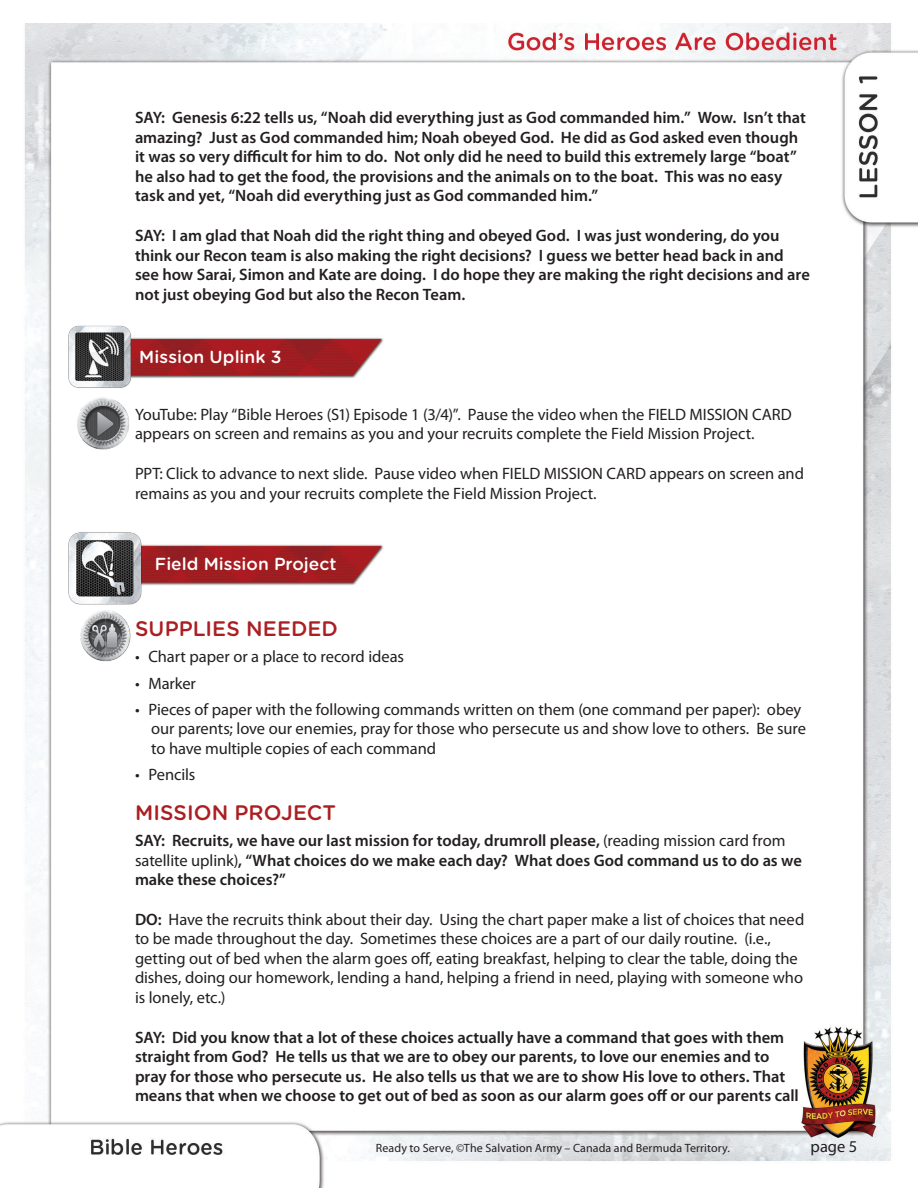
<style>
.page{position:relative;width:918px;height:1188px;background:#fff}
.page>*{position:absolute;margin:0;border:0;box-sizing:border-box;transform-origin:0 0}
.subheads{font:500 21px "Gotham Rounded";color:#ab1f22}
.bullets{font:500 21px "Gotham Rounded";letter-spacing:.005em;color:#ab1f22}
.HEADERS{font:500 17.4px "Gotham Rounded";color:#fff}
.basic{font:600 16.5px/19.5px "Myriad Pro";color:#231f20}
.basic-2{font:16.5px/19.5px "Myriad Pro";letter-spacing:-.005em;color:#231f20}
.t1{font:12px "Myriad Pro";letter-spacing:.01em;color:#231f20}
.s1{font-weight:400}
.s2{font-weight:600}
</style>
<div class="page">
<img style="left:0;top:23px;width:918px;height:1165px">
<img style="left:133px;top:334px;width:251px;height:45px">
<img style="left:68px;top:324px;width:65px;height:66px">
<img style="left:76px;top:396px;width:56px;height:56px">
<img style="left:145px;top:541px;width:239px;height:45px">
<img style="left:68px;top:529px;width:77px;height:78px">
<img style="left:78px;top:611px;width:55px;height:50px">
<p class="basic" style="left:135px;top:108px;width:672px">SAY: Genesis 6:22 tells us, “Noah did everything just as God commanded him.” Wow. Isn’t that amazing? Just as God commanded him; Noah obeyed God. He did as God asked even though it was so very difficult for him to do. Not only did he need to build this extremely large “boat” he also had to get the food, the provisions and the animals on to the boat. This was no easy task and yet, “Noah did everything just as God commanded him.”</p>
<p class="basic" style="left:135px;top:225px;width:677px">SAY: I am glad that Noah did the right thing and obeyed God. I was just wondering, do you think our Recon team is also making the right decisions? I guess we better head back in and see how Sarai, Simon and Kate are doing. I do hope they are making the right decisions and are not just obeying God but also the Recon Team.</p>
<p class="HEADERS" style="left:139px;top:344px;width:144px">Mission Uplink 3</p>
<p class="basic-2" style="left:135px;top:404px;width:658px">YouTube: Play “Bible Heroes (S1) Episode 1 (3/4)”. Pause the video when the FIELD MISSION CARD appears on screen and remains as you and your recruits complete the Field Mission Project.</p>
<p class="basic-2" style="left:135px;top:464px;width:671px">PPT: Click to advance to next slide. Pause video when FIELD MISSION CARD appears on screen and remains as you and your recruits complete the Field Mission Project.</p>
<p class="HEADERS" style="left:155px;top:552px;width:183px">Field Mission Project</p>
<p class="subheads" style="left:135px;top:614px;width:205px">SUPPLIES NEEDED</p>
<p class="basic-2" style="left:135px;top:647px;width:271px">• Chart paper or a place to record ideas</p>
<p class="basic-2" style="left:135px;top:673px;width:63px">• Marker</p>
<p class="basic-2" style="left:151px;top:699px;width:656px;text-indent:-16px">• Pieces of paper with the following commands written on them (one command per paper): obey our parents; love our enemies, pray for those who persecute us and show love to others. Be sure to have multiple copies of each command</p>
<p class="basic-2" style="left:135px;top:765px;width:62px">• Pencils</p>
<p class="bullets" style="left:135px;top:797px;width:203px">MISSION PROJECT</p>
<p class="basic" style="left:135px;top:830px;width:668px">SAY: Recruits, we have our last mission for today, drumroll please, <span class="s1">(reading mission card from satellite uplink)</span>, “What choices do we make each day? What does God command us to do as we make these choices?”</p>
<p class="basic-2" style="left:135px;top:909px;width:671px"><span class="s2">DO:</span> Have the recruits think about their day. Using the chart paper make a list of choices that need to be made throughout the day. Sometimes these choices are a part of our daily routine. (i.e., getting out of bed when the alarm goes off, eating breakfast, helping to clear the table, doing the dishes, doing our homework, lending a hand, helping a friend in need, playing with someone who is lonely, etc.)</p>
<p class="basic" style="left:135px;top:1027px;width:665px">SAY: Did you know that a lot of these choices actually have a command that goes with them straight from God? He tells us that we are to obey our parents, to love our enemies and to pray for those who persecute us. He also tells us that we are to show His love to others. That means that when we choose to get out of bed as soon as our alarm goes off or our parents call</p>
<p class="t1" style="left:376px;top:1141px;width:356px">Ready to Serve, ©The Salvation Army – Canada and Bermuda Territory.</p>
<p class="basic-2" style="left:811px;top:1136px;width:48px">page 5</p>
</div>
